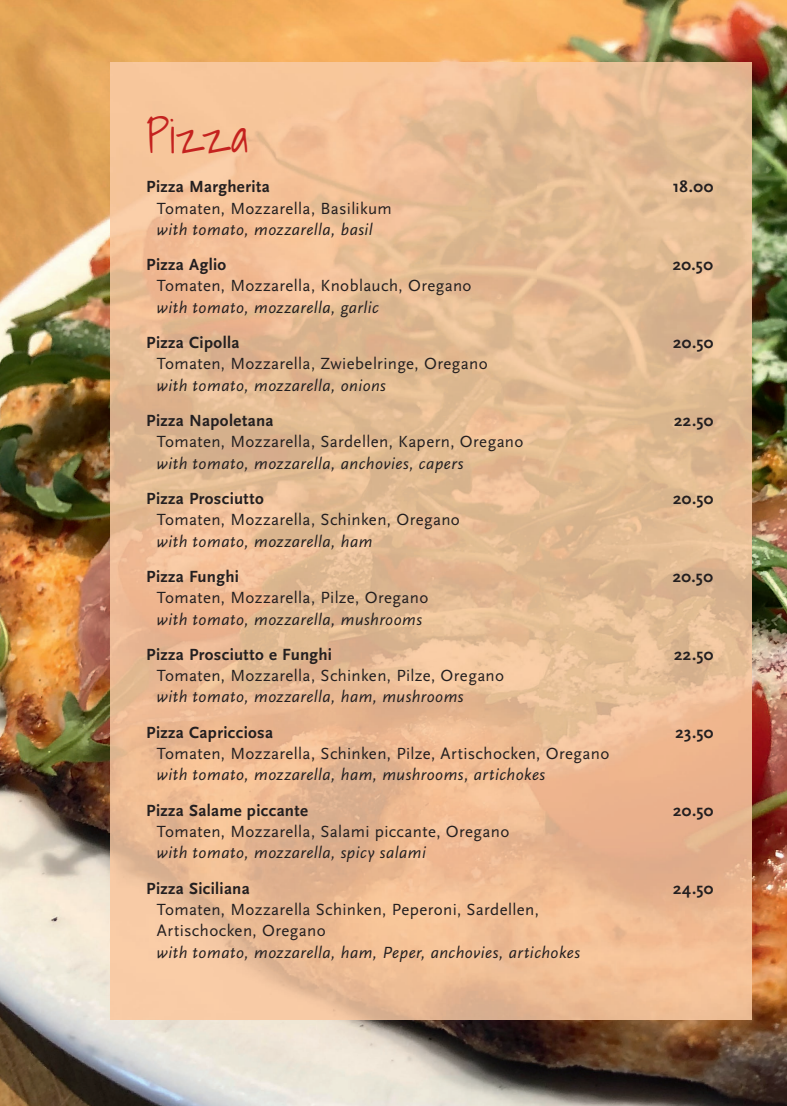
<style>
.page{position:relative;width:787px;height:1106px;background:#fff}
.page>*{position:absolute;margin:0;border:0;box-sizing:border-box;transform-origin:0 0}
.t1{font:300 46.25px "Shadows Into";letter-spacing:-.005em;color:#c4221f}
.t2{font:16.88px/21.2px "Scala Sans Pro";letter-spacing:.02em;color:#231f20}
.t3{font:italic 16.88px "Scala Sans Pro";letter-spacing:.025em;color:#231f20}
.t4{font:700 16.88px "Scala Sans Pro";letter-spacing:.02em;color:#231f20}
</style>
<div class="page">
<img style="left:0;top:0;width:787px;height:1106px">
<img style="left:111px;top:62px;width:640px;height:957px">
<h1 class="t1" style="left:146px;top:99px;width:104px">Pizza</h1>
<p class="t4" style="left:146px;top:177px;width:125px">Pizza Margherita</p>
<p class="t4" style="left:672px;top:177px;width:42px">18.00</p>
<p class="t2" style="left:157px;top:197px;width:236px">Tomaten, Mozzarella, Basilikum</p>
<p class="t3" style="left:157px;top:220px;width:217px">with tomato, mozzarella, basil</p>
<p class="t4" style="left:146px;top:255px;width:81px">Pizza Aglio</p>
<p class="t4" style="left:672px;top:255px;width:42px">20.50</p>
<p class="t2" style="left:157px;top:275px;width:316px">Tomaten, Mozzarella, Knoblauch, Oregano</p>
<p class="t3" style="left:157px;top:297px;width:223px">with tomato, mozzarella, garlic</p>
<p class="t4" style="left:146px;top:333px;width:95px">Pizza Cipolla</p>
<p class="t4" style="left:673px;top:333px;width:42px">20.50</p>
<p class="t2" style="left:157px;top:353px;width:332px">Tomaten, Mozzarella, Zwiebelringe, Oregano</p>
<p class="t3" style="left:157px;top:375px;width:230px">with tomato, mozzarella, onions</p>
<p class="t4" style="left:146px;top:411px;width:129px">Pizza Napoletana</p>
<p class="t4" style="left:674px;top:411px;width:41px">22.50</p>
<p class="t2" style="left:157px;top:431px;width:368px">Tomaten, Mozzarella, Sardellen, Kapern, Oregano</p>
<p class="t3" style="left:157px;top:453px;width:308px">with tomato, mozzarella, anchovies, capers</p>
<p class="t4" style="left:146px;top:489px;width:119px">Pizza Prosciutto</p>
<p class="t4" style="left:673px;top:489px;width:42px">20.50</p>
<p class="t2" style="left:157px;top:509px;width:304px">Tomaten, Mozzarella, Schinken, Oregano</p>
<p class="t3" style="left:157px;top:531px;width:217px">with tomato, mozzarella, ham</p>
<p class="t4" style="left:146px;top:567px;width:94px">Pizza Funghi</p>
<p class="t4" style="left:672px;top:567px;width:42px">20.50</p>
<p class="t2" style="left:157px;top:587px;width:273px">Tomaten, Mozzarella, Pilze, Oregano</p>
<p class="t3" style="left:157px;top:609px;width:267px">with tomato, mozzarella, mushrooms</p>
<p class="t4" style="left:146px;top:645px;width:187px">Pizza Prosciutto e Funghi</p>
<p class="t4" style="left:674px;top:645px;width:41px">22.50</p>
<p class="t2" style="left:157px;top:665px;width:349px">Tomaten, Mozzarella, Schinken, Pilze, Oregano</p>
<p class="t3" style="left:157px;top:687px;width:308px">with tomato, mozzarella, ham, mushrooms</p>
<p class="t4" style="left:146px;top:722px;width:128px">Pizza Capricciosa</p>
<p class="t4" style="left:675px;top:722px;width:39px">23.50</p>
<p class="t2" style="left:157px;top:743px;width:454px">Tomaten, Mozzarella, Schinken, Pilze, Artischocken, Oregano</p>
<p class="t3" style="left:157px;top:765px;width:390px">with tomato, mozzarella, ham, mushrooms, artichokes</p>
<p class="t4" style="left:146px;top:800px;width:163px">Pizza Salame piccante</p>
<p class="t4" style="left:673px;top:800px;width:42px">20.50</p>
<p class="t2" style="left:157px;top:821px;width:354px">Tomaten, Mozzarella, Salami piccante, Oregano</p>
<p class="t3" style="left:157px;top:843px;width:270px">with tomato, mozzarella, spicy salami</p>
<p class="t4" style="left:146px;top:878px;width:105px">Pizza Siciliana</p>
<p class="t4" style="left:673px;top:878px;width:42px">24.50</p>
<p class="t2" style="left:157px;top:899px;width:383px">Tomaten, Mozzarella Schinken, Peperoni, Sardellen,<br>Artischocken, Oregano</p>
<p class="t3" style="left:157px;top:942px;width:425px">with tomato, mozzarella, ham, Peper, anchovies, artichokes</p>
</div>
